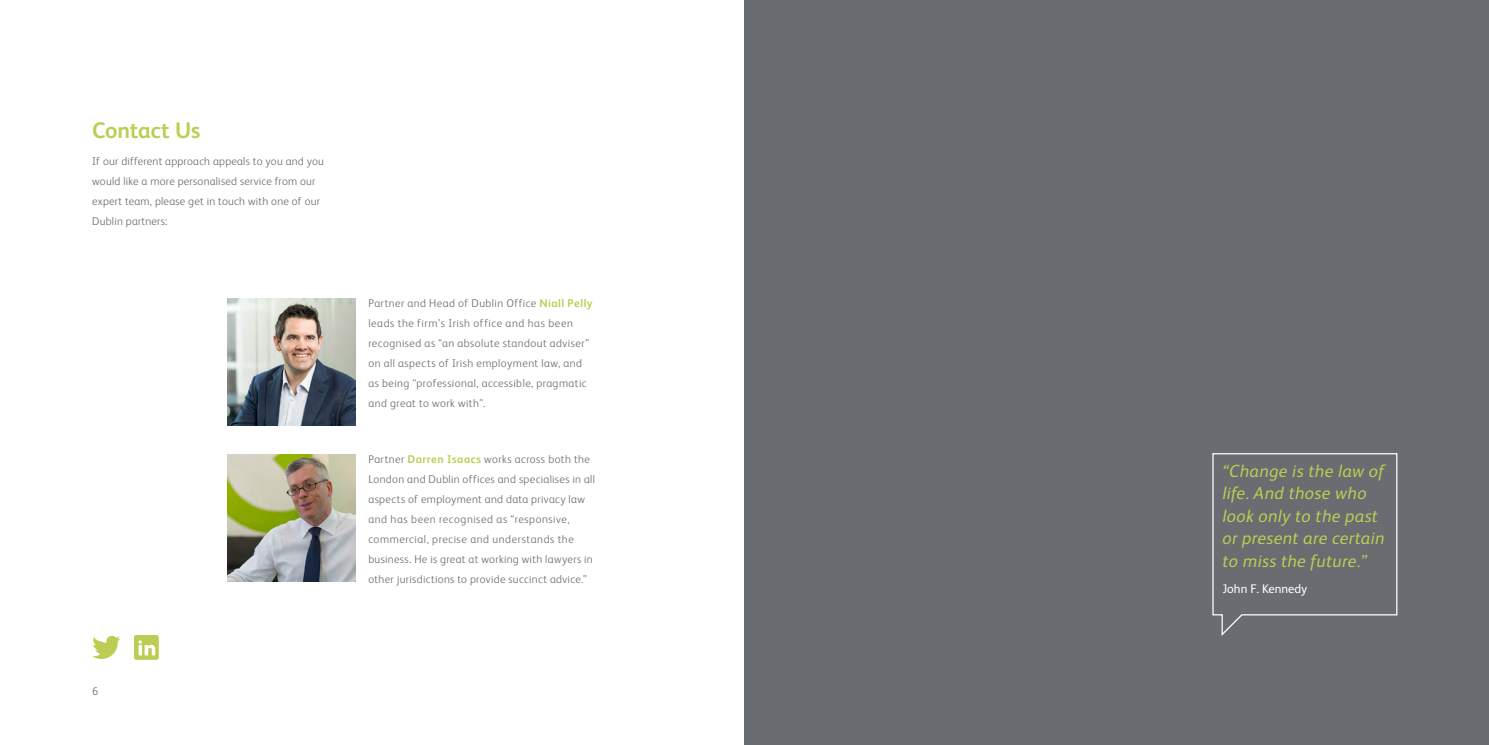
<style>
.page{position:relative;width:1489px;height:745px;background:#fff}
.page>*{position:absolute;margin:0;border:0;box-sizing:border-box;transform-origin:0 0}
.t1{font:700 22.5px "FS Albert";letter-spacing:-.005em;color:#bccd53}
.t2{font:italic 17.5px/22.5px "FS Albert";letter-spacing:.02em;color:#bccd53}
.t3{font:12.5px "FS Albert";color:#fff}
.t4{font:300 11.25px/20px "FS Albert";letter-spacing:.03em;color:#686b6e}
.s1{font-weight:700;color:#bccd53}
</style>
<div class="page">
<div style="left:744px;top:0;width:744px;height:744px;background:#696c70"></div>
<img style="left:228px;top:298px;width:127px;height:127px">
<img style="left:228px;top:454px;width:127px;height:127px">
<svg style="left:1212px;top:453px;width:185px;height:183px"></svg>
<svg style="left:92px;top:635px;width:28px;height:24px"></svg>
<svg style="left:134px;top:635px;width:25px;height:24px"></svg>
<h1 class="t1" style="left:92px;top:115px;width:110px">Contact Us</h1>
<p class="t4" style="left:92px;top:151px;width:233px">If our different approach appeals to you and you would like a more personalised service from our expert team, please get in touch with one of our Dublin partners:</p>
<p class="t4" style="left:92px;top:680px;width:8px">6</p>
<p class="t4" style="left:368px;top:292px;width:226px">Partner and Head of Dublin Office <span class="s1">Niall Pelly </span>leads the firm’s Irish office and has been recognised as “an absolute standout adviser” on all aspects of Irish employment law, and as being “professional, accessible, pragmatic and great to work with”.</p>
<p class="t4" style="left:368px;top:448px;width:228px">Partner <span class="s1">Darren Isaacs</span> works across both the London and Dublin offices and specialises in all aspects of employment and data privacy law and has been recognised as “responsive, commercial, precise and understands the business. He is great at working with lawyers in other jurisdictions to provide succinct advice.”</p>
<h2 class="t2" style="left:1222px;top:458px;width:164px">“Change is the law of life. And those who look only to the past or present are certain to miss the future.”</h2>
<p class="t3" style="left:1222px;top:579px;width:86px">John F. Kennedy</p>
</div>
